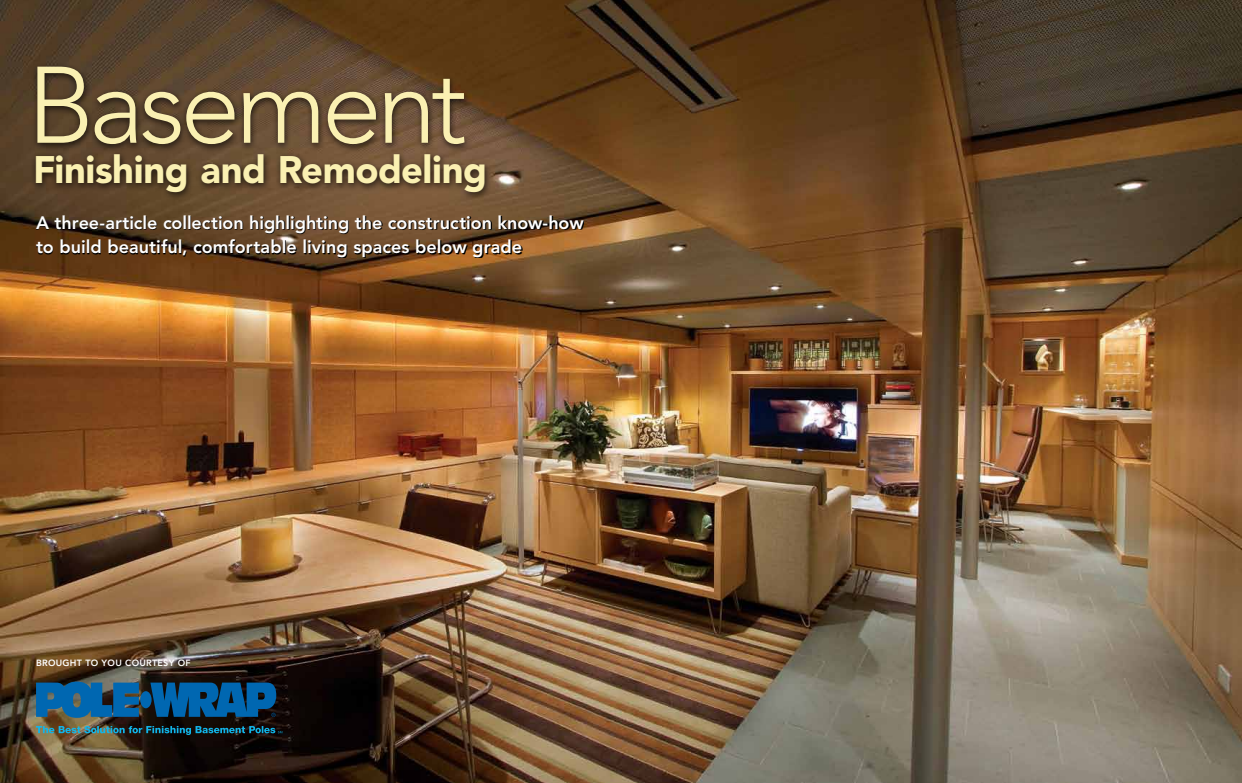
<style>
.page{position:relative;width:1242px;height:783px;background:#fff}
.page>*{position:absolute;margin:0;border:0;box-sizing:border-box;transform-origin:0 0}
.t1{font:300 107.5px "Avenir LT Std";letter-spacing:-.045em;color:#faf0b2}
.t2{font:900 38.1px "Avenir LT Std";letter-spacing:-.01em;color:#faf0b2}
.t3{font:800 18px/24px "Avenir LT Std";color:#fff}
.t4{font:800 9px "Avenir LT Std";letter-spacing:.03em;color:#fff}
</style>
<div class="page">
<img style="left:0;top:0;width:1242px;height:783px">
<div style="left:32px;top:62px;width:440px;height:91px;background:#000;opacity:.71"></div>
<div style="left:30px;top:150px;width:462px;height:51px;background:#000;opacity:.75"></div>
<svg style="left:36px;top:216px;width:548px;height:42px;background:#53371e"></svg>
<svg style="left:36px;top:726px;width:246px;height:9px;background:#275760"></svg>
<svg style="left:36px;top:682px;width:240px;height:36px;background:#0c568b"></svg>
<h1 class="t1" style="left:27px;top:43px;width:441px">Basement</h1>
<h2 class="t2" style="left:33px;top:147px;width:456px">Finishing and Remodeling</h2>
<p class="t3" style="left:36px;top:211px;width:549px">A three-article collection highlighting the construction know-how to build beautiful, comfortable living spaces below grade</p>
<p class="t4" style="left:36px;top:658px;width:156px">Brought to you courtesy of</p>
</div>
